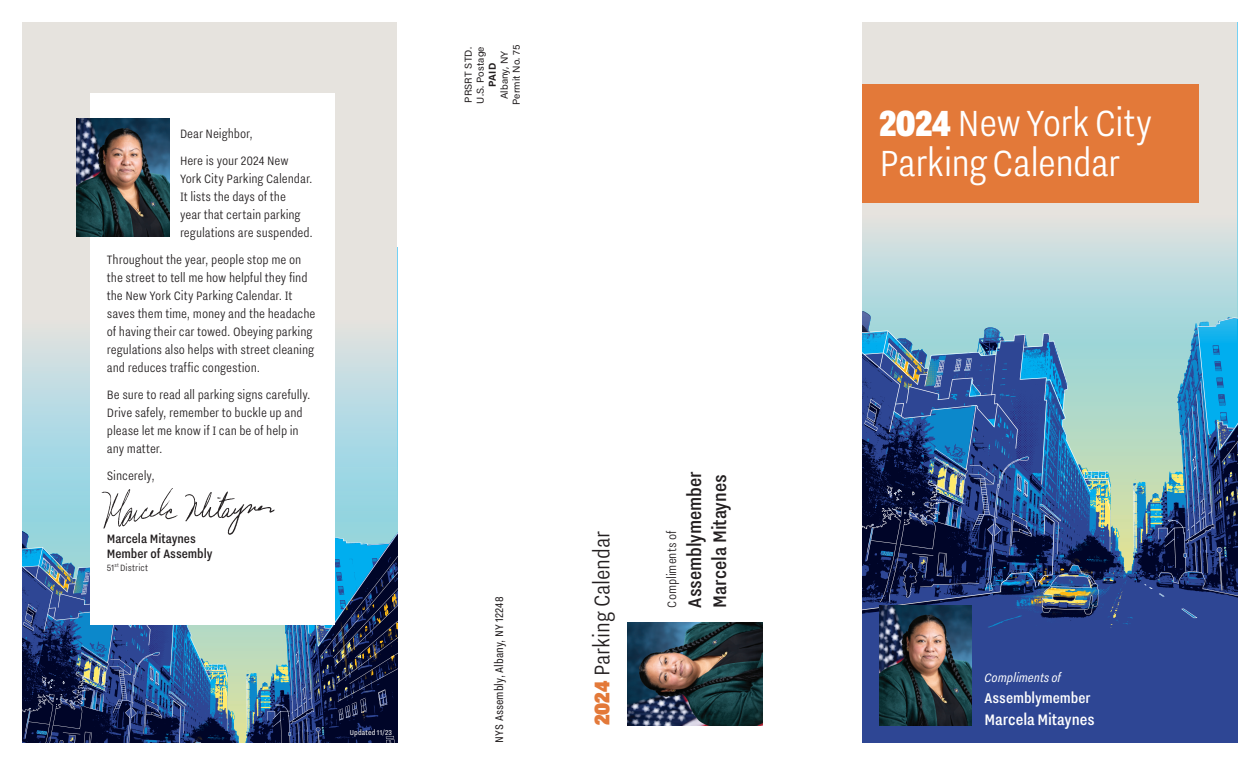
<style>
.page{position:relative;width:1260px;height:765px;background:#fff}
.page>*{position:absolute;margin:0;border:0;box-sizing:border-box;transform-origin:0 0}
.t1{font:300 45px/40px "Nitti Grotesk Cond";letter-spacing:-.015em;color:#fff}
.t2{font:300 26.25px "Nitti Grotesk Cond";letter-spacing:-.005em;color:#231f20}
.t3{font:500 22.5px/25px "Nitti Grotesk Cond";letter-spacing:-.005em;color:#231f20}
.t4{font:500 18.75px "Nitti Grotesk Cond";color:#fff}
.t5{font:500 17.5px "Nitti Grotesk Cond";color:#fff}
.t6{font:300 15px/18px "Nitti Grotesk Cond";letter-spacing:-.005em;color:#231f20}
.t7{font:500 15px/15px "Nitti Grotesk Cond";color:#231f20}
.t8{font:italic 15px "Nitti Grotesk Cond";color:#fff}
.t9{font:13.75px "Nitti Grotesk Cond";letter-spacing:.005em;color:#231f20}
.t10{font:300 11.25px "Nitti Grotesk Cond";letter-spacing:.01em;color:#231f20}
.t11{font:10px/12px "Acumin Pro";letter-spacing:.015em;color:#231f20}
.t12{font:700 10px "Acumin Pro";color:#231f20}
.t13{font:8.75px "Nitti Grotesk Cond";letter-spacing:.015em;color:#fff}
.s1{font-weight:900;color:#e37939}
.s2{font-weight:900}
</style>
<div class="page">
<img style="left:22px;top:520px;width:376px;height:222px">
<svg style="left:22px;top:22px;width:376px;height:496px;background:#d6e0df"></svg>
<div style="left:862px;top:621px;width:376px;height:121px;background:#2e4694"></div>
<div style="left:972px;top:618px;width:259px;height:10px;background:#2e4694"></div>
<svg style="left:972px;top:618px;width:167px;height:5px"></svg>
<svg style="left:862px;top:343px;width:376px;height:275px;background:#416690"></svg>
<svg style="left:862px;top:22px;width:376px;height:321px;background:#cadcdd"></svg>
<div style="left:862px;top:84px;width:337px;height:119px;background:#e37939"></div>
<img style="left:879px;top:605px;width:93px;height:120px">
<div style="left:90px;top:93px;width:245px;height:532px;background:#fff"></div>
<img style="left:77px;top:118px;width:92px;height:118px">
<img style="left:101px;top:488px;width:174px;height:47px">
<img style="left:628px;top:622px;width:135px;height:103px">
<p class="t6" style="left:180px;top:120px;width:110px;line-height:27px">Dear Neighbor,<br>Here is your 2024 New</p>
<p class="t6" style="left:180px;top:169px;width:135px">York City Parking Calendar.<br>It lists the days of the<br>year that certain parking regulations are suspended.</p>
<p class="t6" style="left:107px;top:250px;width:210px">Throughout the year, people stop me on the street to tell me how helpful they find the New York City Parking Calendar. It saves them time, money and the headache of having their car towed. Obeying parking regulations also helps with street cleaning and reduces traffic congestion.</p>
<p class="t6" style="left:107px;top:385px;width:205px">Be sure to read all parking signs carefully.<br>Drive safely, remember to buckle up and please let me know if I can be of help in any matter.</p>
<p class="t6" style="left:107px;top:466px;width:50px">Sincerely,</p>
<p class="t7" style="left:107px;top:531px;width:107px">Marcela Mitaynes<br>Member of Assembly</p>
<p class="t10" style="left:107px;top:562px;width:43px">51<sup>st</sup> District</p>
<p class="t13" style="left:350px;top:727px;width:44px">Updated 11/23</p>
<p class="t11" style="left:498px;top:105px;width:62px;text-align:center;rotate:-90deg">Albany, NY<br>Permit No. 75</p>
<p class="t11" style="left:462px;top:104px;width:59px;rotate:-90deg">PRSRT STD.<br>U.S. Postage</p>
<p class="t12" style="left:485px;top:87px;width:25px;rotate:-90deg">PAID</p>
<p class="t9" style="left:492px;top:742px;width:147px;rotate:-90deg">NYS Assembly, Albany, NY 12248</p>
<h2 class="t2" style="left:588px;top:725px;width:196px;rotate:-90deg"><span class="s1">2024</span> Parking Calendar</h2>
<h3 class="t3" style="left:682px;top:608px;width:137px;rotate:-90deg">Assemblymember<br>Marcela Mitaynes</h3>
<p class="t6" style="left:663px;top:608px;width:78px;rotate:-90deg">Compliments of</p>
<h1 class="t1" style="left:879px;top:102px;width:275px"><span class="s2">2024</span> New York City<br>Parking Calendar</h1>
<p class="t8" style="left:985px;top:669px;width:78px">Compliments of</p>
<p class="t5" style="left:985px;top:688px;width:107px">Assemblymember</p>
<p class="t4" style="left:985px;top:710px;width:112px">Marcela Mitaynes</p>
</div>
